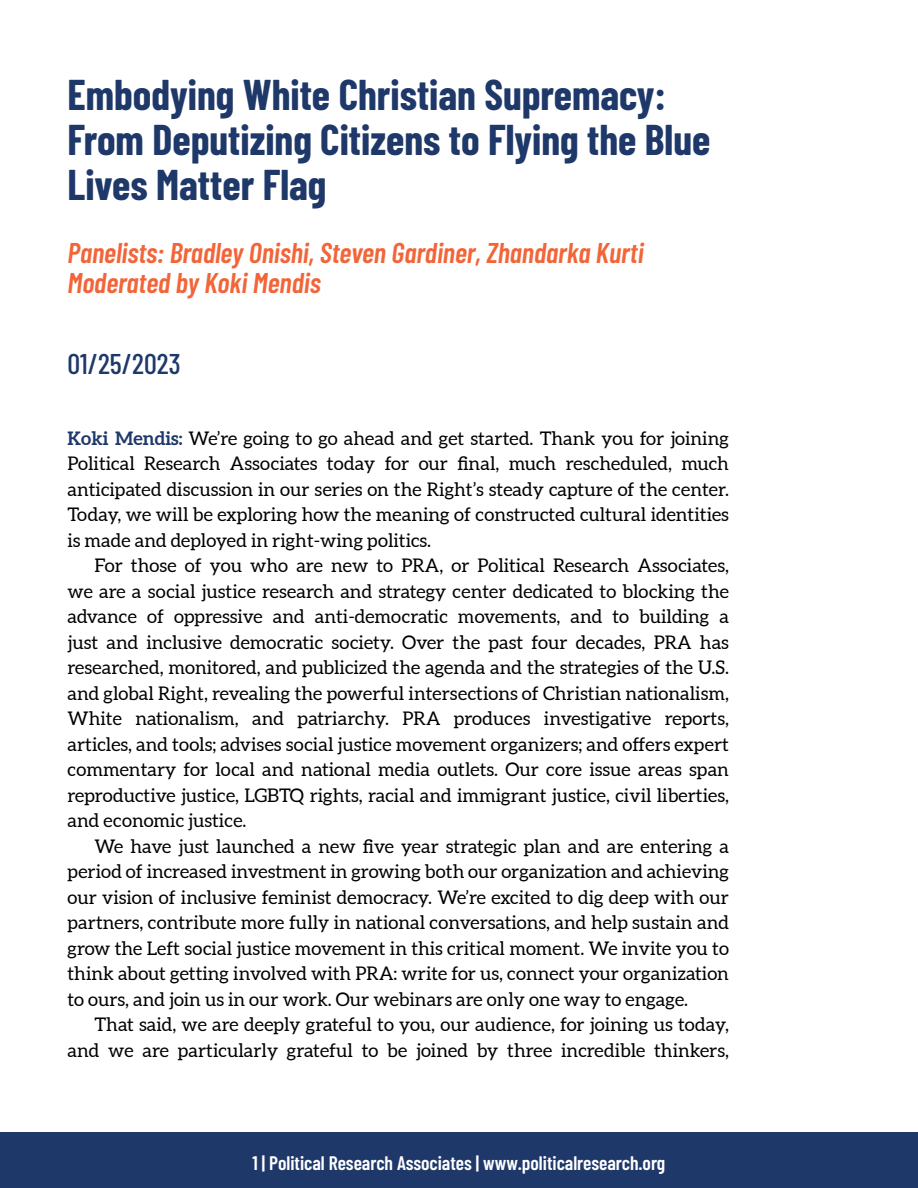
<style>
.page{position:relative;width:918px;height:1188px;background:#fff}
.page>*{position:absolute;margin:0;border:0;box-sizing:border-box;transform-origin:0 0}
.t1{font:700 42px/45px "Barlow Condensed";color:#1e3869}
.t2{font:italic 600 28.5px/30px "Barlow Condensed";color:#f26539}
.Date{font:500 28.5px "Barlow Condensed";color:#1e3869}
.t3{font:600 19.5px "Barlow Condensed";color:#fff}
.Body{font:18.75px/25.5px "Aleo";color:#000;text-align:justify}
.FP{font:18.75px/25.5px "Aleo";color:#000;text-align:justify}
.s1{font-weight:700;color:#1e3869}
</style>
<div class="page">
<div style="left:0;top:1133px;width:918px;height:55px;background:#1e3869"></div>
<p class="t1" style="left:68px;top:70px;width:644px">Embodying White Christian Supremacy:<br>From Deputizing Citizens to Flying the Blue<br>Lives Matter Flag</p>
<p class="t2" style="left:68px;top:236px;width:578px">Panelists: Bradley Onishi, Steven Gardiner, Zhandarka Kurti<br>Moderated by Koki Mendis</p>
<p class="Date" style="left:68px;top:343px;width:115px">01/25/2023</p>
<p class="FP" style="left:68px;top:426px;width:663px"><span class="s1">Koki Mendis:</span> We’re going to go ahead and get started. Thank you for joining Political Research Associates today for our final, much rescheduled, much anticipated discussion in our series on the Right’s steady capture of the center.<br>Today, we will be exploring how the meaning of constructed cultural identities is made and deployed in right-wing politics.</p>
<p class="Body" style="left:68px;top:554px;width:663px;text-indent:27px">For those of you who are new to PRA, or Political Research Associates, we are a social justice research and strategy center dedicated to blocking the advance of oppressive and anti-democratic movements, and to building a just and inclusive democratic society. Over the past four decades, PRA has researched, monitored, and publicized the agenda and the strategies of the U.S. and global Right, revealing the powerful intersections of Christian nationalism, White nationalism, and patriarchy. PRA produces investigative reports, articles, and tools; advises social justice movement organizers; and offers expert commentary for local and national media outlets. Our core issue areas span reproductive justice, LGBTQ rights, racial and immigrant justice, civil liberties, and economic justice.</p>
<p class="Body" style="left:68px;top:834px;width:663px;text-indent:27px">We have just launched a new five year strategic plan and are entering a period of increased investment in growing both our organization and achieving our vision of inclusive feminist democracy. We’re excited to dig deep with our partners, contribute more fully in national conversations, and help sustain and grow the Left social justice movement in this critical moment. We invite you to think about getting involved with PRA: write for us, connect your organization to ours, and join us in our work. Our webinars are only one way to engage.</p>
<p class="Body" style="left:68px;top:1013px;width:663px;text-align:right">That said, we are deeply grateful to you, our audience, for joining us today, and we are particularly grateful to be joined by three incredible thinkers,</p>
<p class="t3" style="left:253px;top:1149px;width:414px">1 | Political Research Associates | www.politicalresearch.org</p>
</div>
